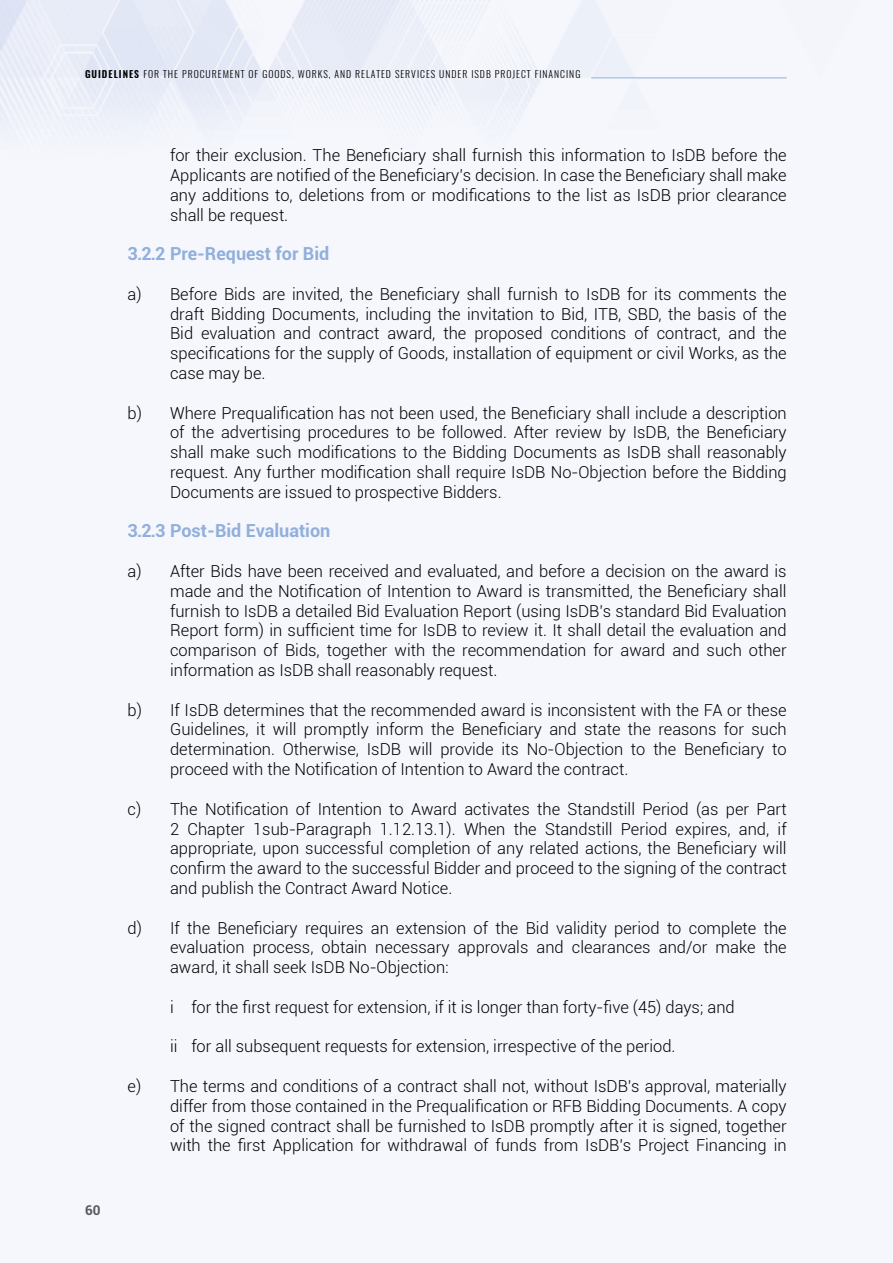
<style>
.page{position:relative;width:893px;height:1263px;background:#f5f7fc}
.page>*{position:absolute;margin:0;border:0;box-sizing:border-box;transform-origin:0 0}
.t1{font:700 18px "Roboto";color:#91afdc}
.t2{font:300 16.5px/19.8px "Roboto";color:#000;text-align:justify}
.t3{font:700 13.5px "Roboto";color:#58595b}
.t4{font:300 9.75px "Oswald";letter-spacing:.1em;color:#000}
.s1{font-weight:600}
</style>
<div class="page">
<hr style="left:591px;top:77px;width:196px;height:1px;background:#91afdc">
<p class="t4" style="left:85px;top:68px;width:497px"><span class="s1">GUIDELINES</span> FOR THE PROCUREMENT OF GOODS, WORKS, AND RELATED SERVICES UNDER ISDB PROJECT FINANCING</p>
<p class="t3" style="left:85px;top:1200px;width:17px">60</p>
<p class="t2" style="left:170px;top:145px;width:618px">for their exclusion. The Beneficiary shall furnish this information to IsDB before the Applicants are notified of the Beneficiary’s decision. In case the Beneficiary shall make any additions to, deletions from or modifications to the list as IsDB prior clearance shall be request.</p>
<p class="t1" style="left:128px;top:241px;width:203px">3.2.2 Pre-Request for Bid</p>
<p class="t2" style="left:170px;top:283px;width:618px;text-indent:-43px">a) Before Bids are invited, the Beneficiary shall furnish to IsDB for its comments the draft Bidding Documents, including the invitation to Bid, ITB, SBD, the basis of the Bid evaluation and contract award, the proposed conditions of contract, and the specifications for the supply of Goods, installation of equipment or civil Works, as the case may be.</p>
<p class="t2" style="left:170px;top:402px;width:618px;text-indent:-43px">b) Where Prequalification has not been used, the Beneficiary shall include a description of the advertising procedures to be followed. After review by IsDB, the Beneficiary shall make such modifications to the Bidding Documents as IsDB shall reasonably request. Any further modification shall require IsDB No-Objection before the Bidding Documents are issued to prospective Bidders.</p>
<p class="t1" style="left:128px;top:518px;width:204px">3.2.3 Post-Bid Evaluation</p>
<p class="t2" style="left:170px;top:561px;width:618px;text-indent:-43px">a) After Bids have been received and evaluated, and before a decision on the award is made and the Notification of Intention to Award is transmitted, the Beneficiary shall furnish to IsDB a detailed Bid Evaluation Report (using IsDB’s standard Bid Evaluation Report form) in sufficient time for IsDB to review it. It shall detail the evaluation and comparison of Bids, together with the recommendation for award and such other information as IsDB shall reasonably request.</p>
<p class="t2" style="left:170px;top:699px;width:618px;text-indent:-43px">b) If IsDB determines that the recommended award is inconsistent with the FA or these Guidelines, it will promptly inform the Beneficiary and state the reasons for such determination. Otherwise, IsDB will provide its No-Objection to the Beneficiary to proceed with the Notification of Intention to Award the contract.</p>
<p class="t2" style="left:170px;top:798px;width:618px;text-indent:-43px">c) The Notification of Intention to Award activates the Standstill Period (as per Part 2 Chapter 1sub-Paragraph 1.12.13.1). When the Standstill Period expires, and, if appropriate, upon successful completion of any related actions, the Beneficiary will confirm the award to the successful Bidder and proceed to the signing of the contract and publish the Contract Award Notice.</p>
<p class="t2" style="left:170px;top:917px;width:618px;text-indent:-43px">d) If the Beneficiary requires an extension of the Bid validity period to complete the evaluation process, obtain necessary approvals and clearances and/or make the award, it shall seek IsDB No-Objection:</p>
<p class="t2" style="left:170px;top:996px;width:566px">i for the first request for extension, if it is longer than forty-five (45) days; and</p>
<p class="t2" style="left:170px;top:1036px;width:507px">ii for all subsequent requests for extension, irrespective of the period.</p>
<p class="t2" style="left:170px;top:1075px;width:618px;text-indent:-43px">e) The terms and conditions of a contract shall not, without IsDB’s approval, materially differ from those contained in the Prequalification or RFB Bidding Documents. A copy of the signed contract shall be furnished to IsDB promptly after it is signed, together with the first Application for withdrawal of funds from IsDB’s Project Financing in</p>
</div>
